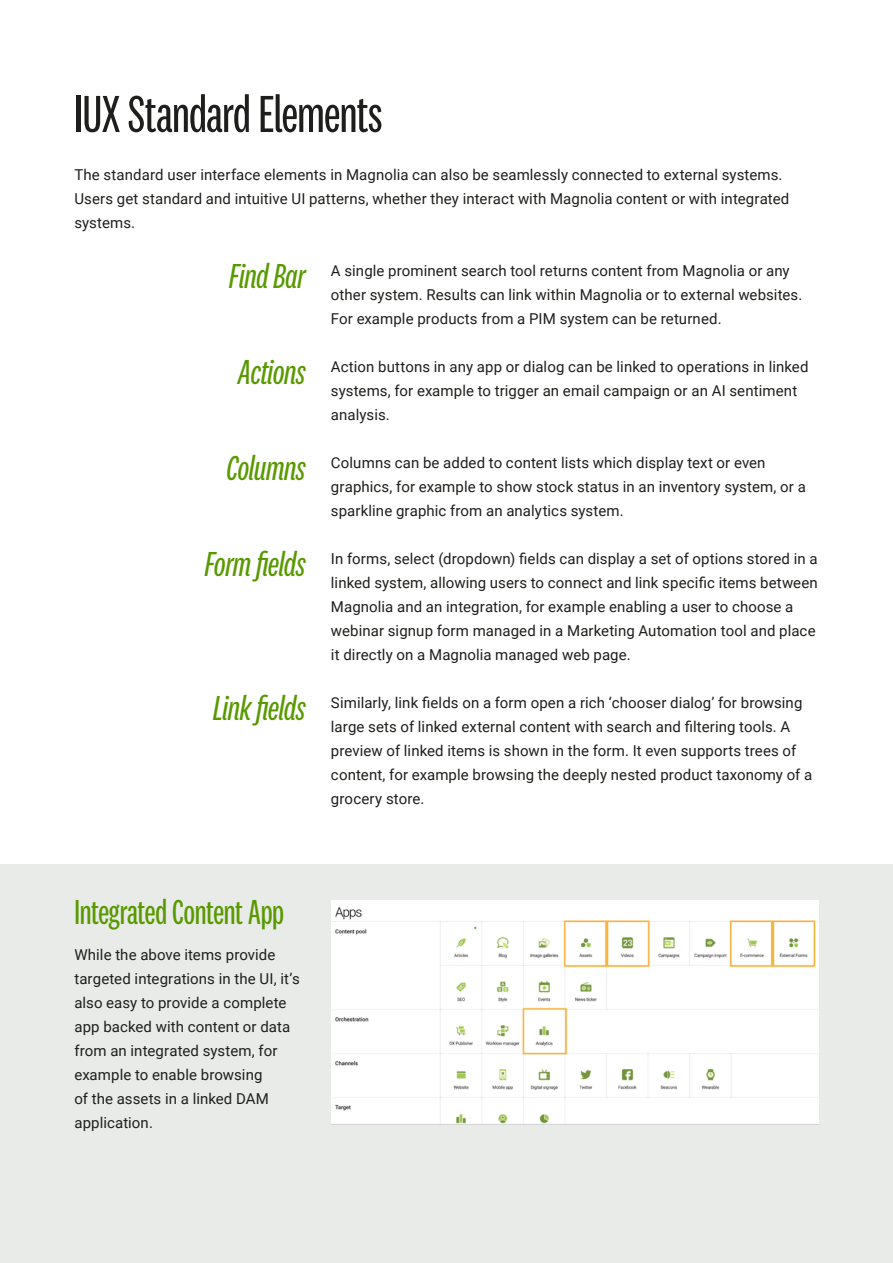
<style>
.page{position:relative;width:893px;height:1263px;background:#fff}
.page>*{position:absolute;margin:0;border:0;box-sizing:border-box;transform-origin:0 0}
.t1{font:54px "National 2 Compressed";letter-spacing:-.01em;color:#1e1f1c}
.t2{font:italic 36px "National 2 Compressed";letter-spacing:-.005em;color:#599900}
.t3{font:36px "National 2 Compressed";letter-spacing:-.005em;color:#599900}
.t4{font:15px/24px "Roboto";letter-spacing:.005em;color:#1e1f1c}
</style>
<div class="page">
<div style="left:0;top:864px;width:893px;height:399px;background:#e9ebe8"></div>
<img style="left:332px;top:900px;width:487px;height:225px">
<h1 class="t1" style="left:74px;top:87px;width:309px">IUX Standard Elements</h1>
<p class="t4" style="left:74px;top:162px;width:716px">The standard user interface elements in Magnolia can also be seamlessly connected to external systems.<br>Users get standard and intuitive UI patterns, whether they interact with Magnolia content or with integrated systems.</p>
<h2 class="t2" style="left:229px;top:258px;width:78px">Find Bar</h2>
<h2 class="t2" style="left:238px;top:354px;width:69px">Actions</h2>
<h2 class="t2" style="left:227px;top:450px;width:80px">Columns</h2>
<h2 class="t2" style="left:205px;top:546px;width:102px">Form fields</h2>
<h2 class="t2" style="left:213px;top:690px;width:94px">Link fields</h2>
<p class="t4" style="left:331px;top:258px;width:473px">A single prominent search tool returns content from Magnolia or any other system. Results can link within Magnolia or to external websites.<br>For example products from a PIM system can be returned.</p>
<p class="t4" style="left:331px;top:354px;width:479px">Action buttons in any app or dialog can be linked to operations in linked systems, for example to trigger an email campaign or an AI sentiment analysis.</p>
<p class="t4" style="left:331px;top:450px;width:476px">Columns can be added to content lists which display text or even graphics, for example to show stock status in an inventory system, or a sparkline graphic from an analytics system.</p>
<p class="t4" style="left:331px;top:546px;width:488px">In forms, select (dropdown) fields can display a set of options stored in a linked system, allowing users to connect and link specific items between Magnolia and an integration, for example enabling a user to choose a webinar signup form managed in a Marketing Automation tool and place it directly on a Magnolia managed web page.</p>
<p class="t4" style="left:331px;top:690px;width:483px">Similarly, link fields on a form open a rich ‘chooser dialog’ for browsing large sets of linked external content with search and filtering tools. A preview of linked items is shown in the form. It even supports trees of content, for example browsing the deeply nested product taxonomy of a grocery store.</p>
<h2 class="t3" style="left:74px;top:894px;width:211px">Integrated Content App</h2>
<p class="t4" style="left:74px;top:942px;width:227px">While the above items provide targeted integrations in the UI, it’s also easy to provide a complete app backed with content or data from an integrated system, for example to enable browsing<br>of the assets in a linked DAM application.</p>
</div>
